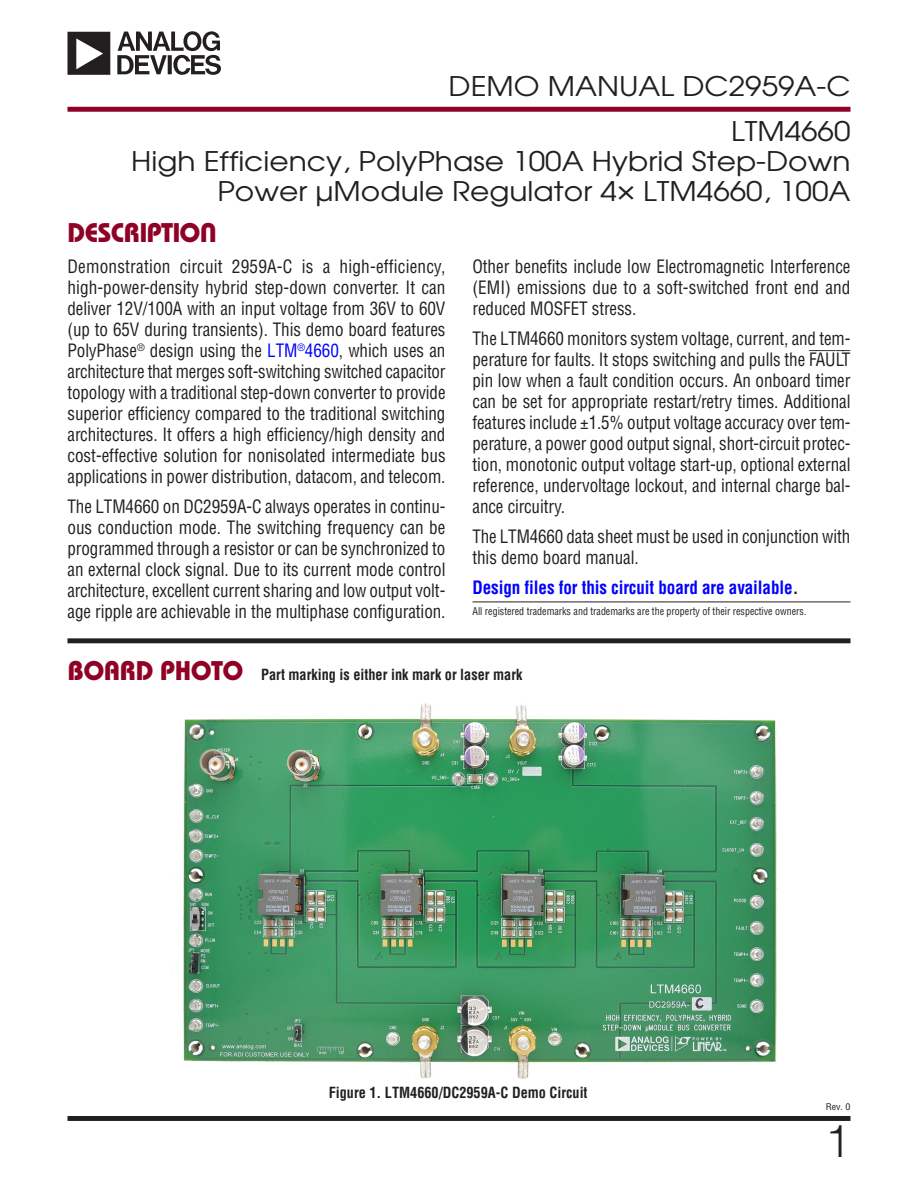
<style>
.page{position:relative;width:918px;height:1188px;background:#fff}
.page>*{position:absolute;margin:0;border:0;box-sizing:border-box;transform-origin:0 0}
.t1{font:300 45px "Linear Helvetica";color:#231f20}
.D_S_Title{font:27px/30px "Linear Avant Garde";color:#231f20;text-align:right;scale:1.1 1}
.Section_Heads{font:27px "Linear Bauhaus";letter-spacing:-.02em;color:#900126}
.Section_Heads_w_Rule{font:27px "Linear Bauhaus";letter-spacing:-.02em;color:#900126}
.Body_text{font:18px/21px "Linear Helv Cond";letter-spacing:-.005em;color:#231f20;text-align:justify;scale:.95 1}
.Body_text-2{font:18px/21px "Linear Helv Cond";letter-spacing:-.005em;color:#231f20;text-align:justify;scale:.96 1}
.Body_text-3{font:700 18px "Linear Helv Cond";letter-spacing:-.005em;color:#00f;scale:.95 1}
.Graph_Titles{font:700 15px "Linear Helv Cond";color:#231f20;scale:.95 1}
.TM_Line{font:10.5px "Linear Helv Cond";color:#231f20;scale:.95 1}
.t2{font:9px "Linear Helv Cond";color:#231f20;scale:1.1 1}
.s1{color:#00f}
.s2{font-family:"Linear Helv Cond Ovr"}
.s3{color:#231f20}
</style>
<div class="page">
<div style="left:68px;top:1116px;width:782px;height:5px;background:#231f20"></div>
<svg style="left:68px;top:31px;width:153px;height:44px"></svg>
<svg style="left:67px;top:106px;width:784px;height:2px"></svg>
<div style="left:68px;top:107px;width:782px;height:5px;background:#900126"></div>
<hr style="left:472px;top:602px;width:378px;height:1px;background:#231f20">
<div style="left:68px;top:638px;width:782px;height:5px;background:#231f20"></div>
<img style="left:183px;top:703px;width:594px;height:376px">
<h2 class="D_S_Title" style="left:449px;top:70px;width:367px">DEMO MANUAL DC2959A-C</h2>
<p class="D_S_Title" style="left:131px;top:116px;width:655px">LTM4660<br>High Efficiency, PolyPhase 100A Hybrid Step-Down<br>Power μModule Regulator 4× LTM4660, 100A</p>
<p class="Section_Heads" style="left:68px;top:216px;width:151px">DESCRIPTION</p>
<p class="Body_text-2" style="left:68px;top:256px;width:395px">Demonstration circuit 2959A-C is a high-efficiency, high-power-density hybrid step-down converter. It can deliver 12V/100A with an input voltage from 36V to 60V (up to 65V during transients). This demo board features PolyPhase<sup>®</sup> design using the <span class="s1">LTM</span><sup>®</sup><span class="s1">4660</span>, which uses an architecture that merges soft-switching switched capacitor topology with a traditional step-down converter to provide superior efficiency compared to the traditional switching architectures. It offers a high efficiency/high density and cost-effective solution for nonisolated intermediate bus applications in power distribution, datacom, and telecom.</p>
<p class="Body_text" style="left:68px;top:496px;width:399px">The LTM4660 on DC2959A-C always operates in continu&shy;ous conduction mode. The switching frequency can be programmed through a resistor or can be synchronized to an external clock signal. Due to its current mode control architecture, excellent current sharing and low output volt&shy;age ripple are achievable in the multiphase configuration.</p>
<p class="Body_text" style="left:472px;top:256px;width:399px">Other benefits include low Electromagnetic Interference (EMI) emissions due to a soft-switched front end and reduced MOSFET stress.</p>
<p class="Body_text" style="left:472px;top:328px;width:399px">The LTM4660 monitors system voltage, current, and tem&shy;perature for faults. It stops switching and pulls the <span class="s2">FAULT </span>pin low when a fault condition occurs. An onboard timer can be set for appropriate restart/retry times. Additional features include ±1.5% output voltage accuracy over tem&shy;perature, a power good output signal, short-circuit protec&shy;tion, monotonic output voltage start-up, optional external reference, undervoltage lockout, and internal charge bal&shy;ance circuitry.</p>
<p class="Body_text" style="left:472px;top:526px;width:399px">The LTM4660 data sheet must be used in conjunction with this demo board manual.</p>
<p class="Body_text-3" style="left:472px;top:576px;width:345px">Design files for this circuit board are available<span class="s3">.</span></p>
<p class="TM_Line" style="left:472px;top:605px;width:353px">All registered trademarks and trademarks are the property of their respective owners.</p>
<p class="Section_Heads_w_Rule" style="left:68px;top:654px;width:178px">BOARD PHOTO</p>
<p class="Graph_Titles" style="left:261px;top:665px;width:276px">Part marking is either ink mark or laser mark</p>
<p class="Graph_Titles" style="left:329px;top:1083px;width:274px">Figure 1. LTM4660/DC2959A-C Demo Circuit</p>
<p class="t2" style="left:826px;top:1102px;width:24px">Rev. 0</p>
<h1 class="t1" style="left:825px;top:1113px;width:27px">1</h1>
</div>
